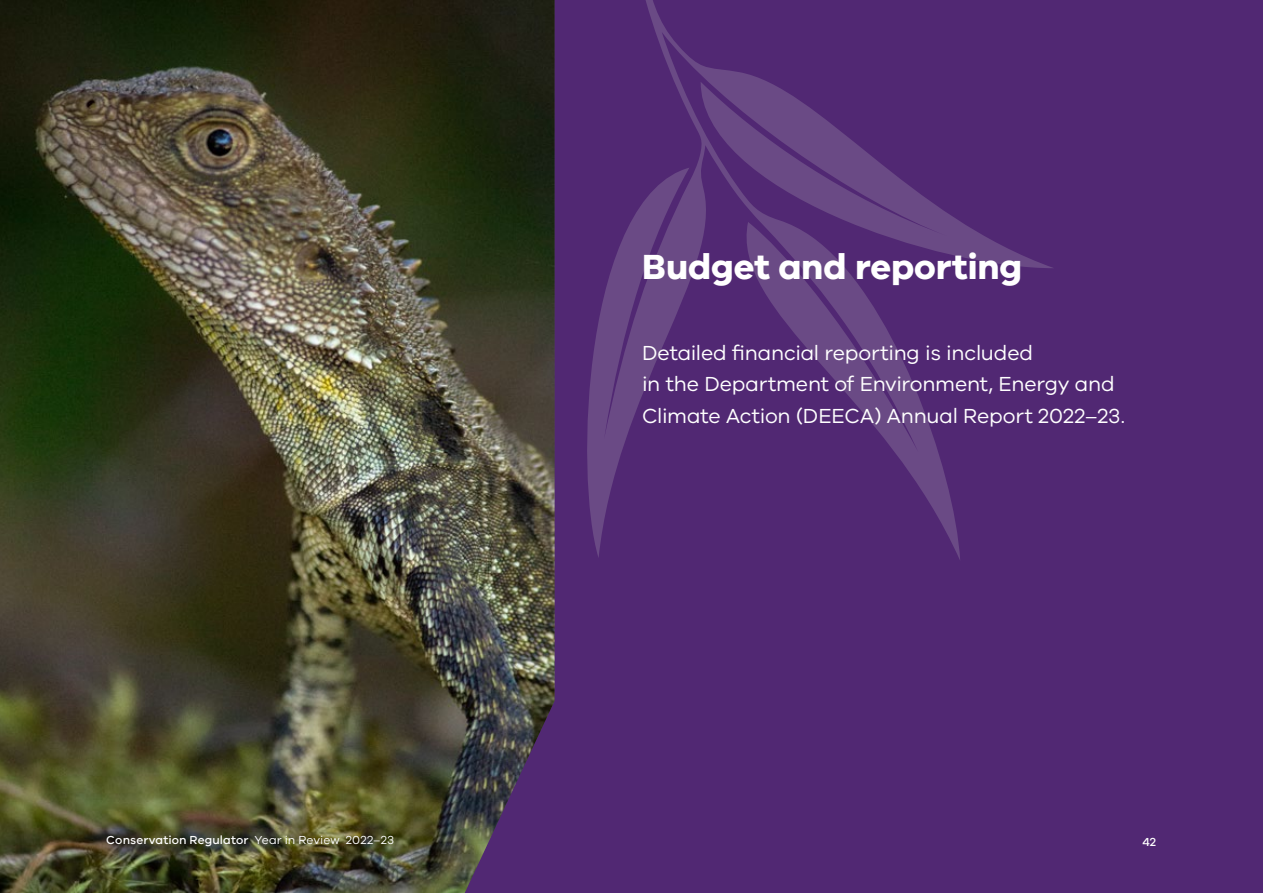
<style>
.page{position:relative;width:1263px;height:893px;background:#512873}
.page>*{position:absolute;margin:0;border:0;box-sizing:border-box;transform-origin:0 0}
.t1{font:700 36px "VIC";letter-spacing:-.005em;color:#fff}
.Intro_01{font:21px/31.5px "VIC";letter-spacing:-.01em;color:#fff}
.t2{font:500 12px "VIC";letter-spacing:.005em;color:#fff}
.s1{font-weight:400}
</style>
<div class="page">
<svg style="left:587px;top:0;width:466px;height:560px"></svg>
<img style="left:0;top:0;width:555px;height:893px">
<h1 class="t1" style="left:642px;top:245px;width:382px">Budget and reporting</h1>
<p class="Intro_01" style="left:642px;top:336px;width:484px">Detailed financial reporting is included<br>in the Department of Environment, Energy and<br>Climate Action (DEECA) Annual Report 2022–23.</p>
<p class="t2" style="left:106px;top:833px;width:289px">Conservation Regulator <span class="s1">Year in Review 2022–23</span></p>
<p class="t2" style="left:1142px;top:834px;width:15px">42</p>
</div>
